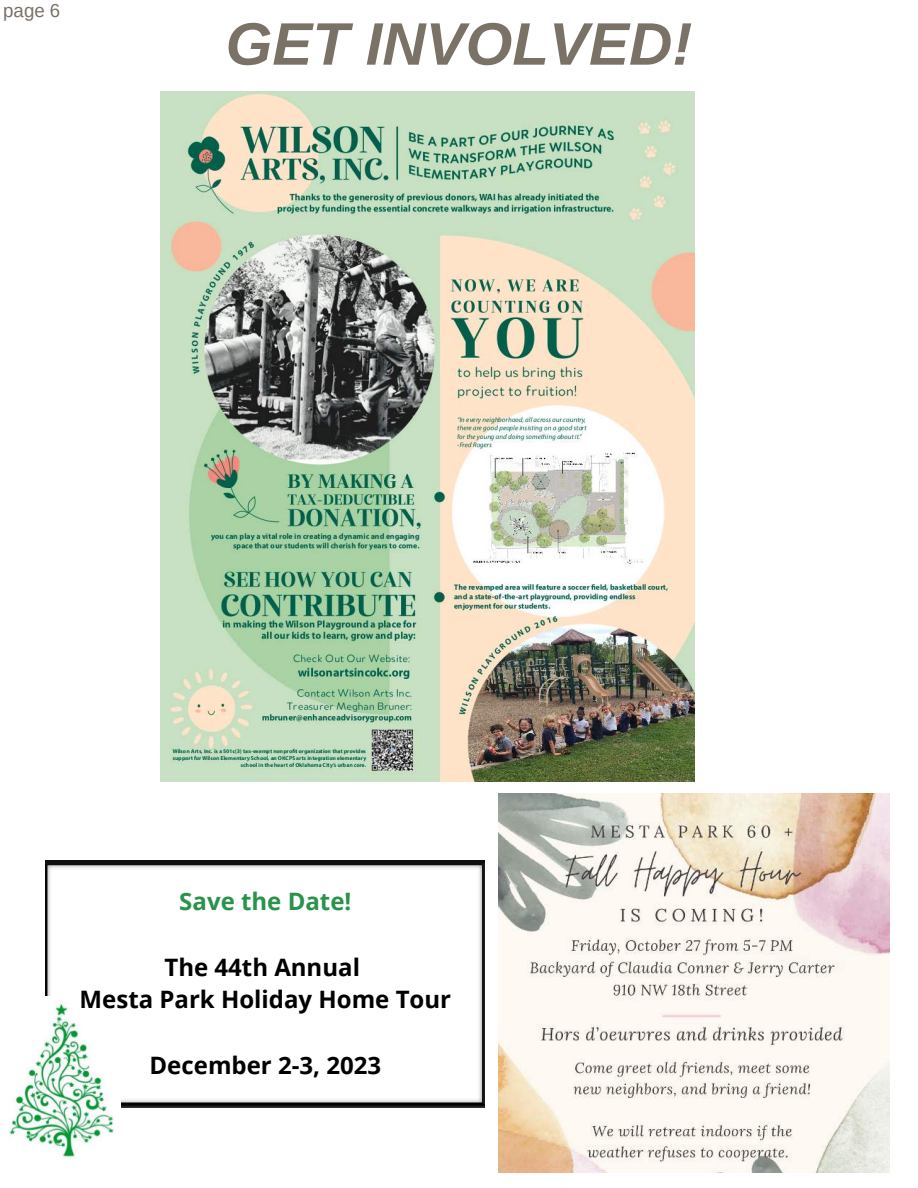
<style>
.page{position:relative;width:918px;height:1188px;background:#fff}
.page>*{position:absolute;margin:0;border:0;box-sizing:border-box;transform-origin:0 0}
.t1{font:italic 700 60px "Arimo";color:#7a7167}
.t2{font:700 24px/32.7px "Open Sans";color:#000;text-align:center}
.t3{font:700 24px "Open Sans";color:#29924b}
.t4{font:18.6px "Arimo";color:#7a7167}
</style>
<div class="page">
<img style="left:46px;top:860px;width:439px;height:248px">
<img style="left:8px;top:996px;width:112px;height:162px">
<img style="left:498px;top:794px;width:392px;height:379px">
<img style="left:161px;top:92px;width:533px;height:689px">
<p class="t4" style="left:3px;top:-1px;width:59px">page 6</p>
<h1 class="t1" style="left:226px;top:3px;width:468px">GET INVOLVED!</h1>
<p class="t3" style="left:179px;top:885px;width:174px">Save the Date!</p>
<p class="t2" style="left:80px;top:950px;width:373px">The 44th Annual<br>Mesta Park Holiday Home Tour</p>
<p class="t2" style="left:150px;top:1048px;width:233px">December 2-3, 2023</p>
</div>
